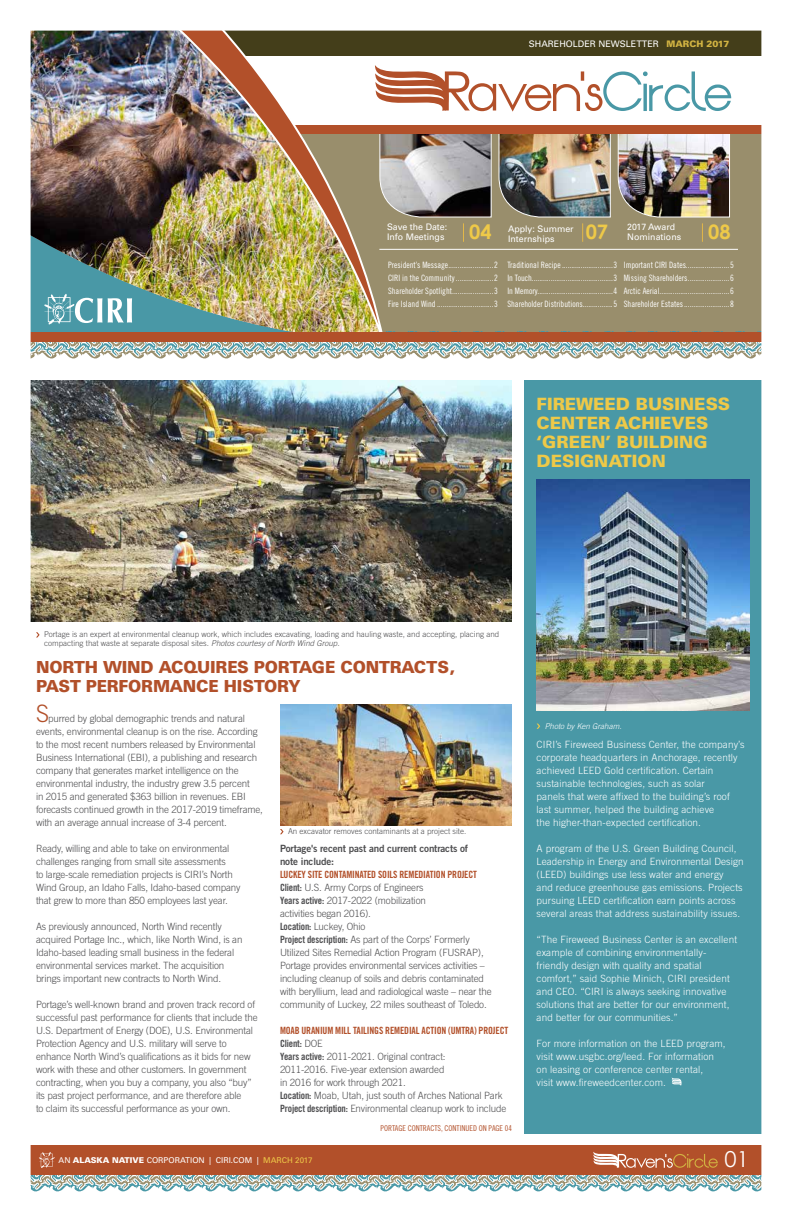
<style>
.page{position:relative;width:792px;height:1224px;background:#fff}
.page>*{position:absolute;margin:0;border:0;box-sizing:border-box;transform-origin:0 0}
.t1{font:300 24px "Trade Gothic LT Std";color:#b2502a}
.t2{font:22px "Century Gothic";color:#fff}
.t3{font:700 20px "Century Gothic";color:#eec948}
.t4{font:18px/19px "Univers Black DTC";letter-spacing:-.01em;color:#b2502a}
.t5{font:900 17px/19px "Univers LT Std";color:#eec948}
.t6{font:300 10px/13px "Trade Gothic";letter-spacing:-.015em;color:#4d4d4f}
.t7{font:300 10px/13px "Trade Gothic";letter-spacing:.01em;color:#fff}
.t8{font:10px/13px "Trade Gothic Bold Cond Twenty";letter-spacing:-.015em;color:#b2502a}
.t9{font:10px/13px "Trade Gothic Bold Two";letter-spacing:-.015em;color:#4d4d4f}
.t10{font:9px/10px "Univers LT Std";color:#fff}
.t11{font:8.8px/13px "Trade Gothic LT Std Cn 18";color:#fff;text-align:justify}
.t12{font:300 8px/9px "Trade Gothic LT Std";color:#4d4d4f}
.t13{font:8px "Univers LT Std";color:#fff}
.t14{font:8px "Trade Gothic LT Std Cn 18";color:#b2502a}
.t15{font:italic 300 8px "Trade Gothic LT Std";color:#fff}
.s1{font-weight:900;color:#d2b342}
.s2{font-style:italic}
.s3{font-family:"Trade Gothic Bold Cond Twenty";font-weight:400}
.s4{color:#4d4d4f}
.s5{font-family:"Trade Gothic";font-weight:300;color:#4d4d4f}
.s6{font-weight:900}
.s7{color:#eec948}
</style>
<div class="page">
<img style="left:30px;top:30px;width:732px;height:1162px">
<p class="t10" style="left:529px;top:39px;width:202px">SHAREHOLDER NEWSLETTER <span class="s1">MARCH 2017</span></p>
<p class="t10" style="left:387px;top:222px;width:62px">Save the Date:<br>Info Meetings</p>
<p class="t10" style="left:508px;top:224px;width:67px">Apply: Summer<br>Internships</p>
<p class="t10" style="left:627px;top:222px;width:49px">2017 Award</p>
<h3 class="t3" style="left:469px;top:220px;width:24px">04</h3>
<h3 class="t3" style="left:586px;top:220px;width:24px">07</h3>
<p class="t10" style="left:627px;top:232px;width:55px">Nominations</p>
<h3 class="t3" style="left:708px;top:220px;width:24px">08</h3>
<p class="t11" style="left:388px;top:259px;width:111px">President’s Message........................2<br>CIRI in the Community ....................2<br>Shareholder Spotlight......................3<br>Fire Island Wind ..............................3</p>
<p class="t11" style="left:507px;top:259px;width:111px">Traditional Recipe ...........................3<br>In Touch...........................................3<br>In Memory........................................4<br>Shareholder Distributions................5</p>
<p class="t11" style="left:624px;top:259px;width:112px">Important CIRI Dates.......................5<br>Missing Shareholders......................6<br>Arctic Aerial.....................................6<br>Shareholder Estates........................8</p>
<h3 class="t5" style="left:537px;top:394px;width:195px">FIREWEED BUSINESS<br>CENTER ACHIEVES ‘GREEN’ BUILDING<br>DESIGNATION</h3>
<p class="t12" style="left:44px;top:630px;width:457px">Portage is an expert at environmental cleanup work, which includes excavating, loading and hauling waste, and accepting, placing and compacting that waste at separate disposal sites. <span class="s2">Photos courtesy of North Wind Group.</span></p>
<h3 class="t4" style="left:36px;top:657px;width:421px">NORTH WIND ACQUIRES PORTAGE CONTRACTS,<br>PAST PERFORMANCE HISTORY</h3>
<h1 class="t1" style="left:36px;top:699px;width:15px">S</h1>
<p class="t6" style="left:36px;top:712px;width:228px;text-indent:12px">purred by global demographic trends and natural events, environmental cleanup is on the rise. According to the most recent numbers released by Environmental Business International (EBI), a publishing and research company that generates market intelligence on the environmental industry, the industry grew 3.5 percent<br>in 2015 and generated $363 billion in revenues. EBI forecasts continued growth in the 2017-2019 timeframe, with an average annual increase of 3-4 percent.</p>
<p class="t6" style="left:36px;top:842px;width:206px">Ready, willing and able to take on environmental challenges ranging from small site assessments<br>to large-scale remediation projects is CIRI’s North Wind Group, an Idaho Falls, Idaho-based company that grew to more than 850 employees last year.</p>
<p class="t6" style="left:36px;top:920px;width:208px">As previously announced, North Wind recently acquired Portage Inc., which, like North Wind, is an Idaho-based leading small business in the federal environmental services market. The acquisition brings important new contracts to North Wind.</p>
<p class="t6" style="left:36px;top:998px;width:223px">Portage’s well-known brand and proven track record of successful past performance for clients that include the U.S. Department of Energy (DOE), U.S. Environmental Protection Agency and U.S. military will serve to enhance North Wind’s qualifications as it bids for new work with these and other customers. In government contracting, when you buy a company, you also “buy” its past project performance, and are therefore able<br>to claim its successful performance as your own.</p>
<p class="t12" style="left:288px;top:827px;width:180px">An excavator removes contaminants at a project site.</p>
<p class="t9" style="left:280px;top:842px;width:190px">Portage's recent past and current contracts of note include:</p>
<p class="t8" style="left:280px;top:868px;width:199px">LUCKEY SITE CONTAMINATED SOILS REMEDIATION PROJECT</p>
<p class="t6" style="left:280px;top:881px;width:213px"><span class="s3">Client:</span> U.S. Army Corps of Engineers<br><span class="s3">Years active:</span> 2017-2022 (mobilization<br>activities began 2016).<br><span class="s3">Location:</span> Luckey, Ohio<br><span class="s3">Project description:</span> As part of the Corps’ Formerly Utilized Sites Remedial Action Program (FUSRAP), Portage provides environmental services activities – including cleanup of soils and debris contaminated with beryllium, lead and radiological waste – near the community of Luckey, 22 miles southeast of Toledo.</p>
<p class="t8" style="left:280px;top:1024px;width:230px">MOAB URANIUM MILL TAILINGS REMEDIAL ACTION (UMTRA) PROJECT<br><span class="s4">Client:</span> <span class="s5">DOE</span></p>
<p class="t6" style="left:280px;top:1050px;width:228px"><span class="s3">Years active:</span> 2011-2021. Original contract:<br>2011-2016. Five-year extension awarded<br>in 2016 for work through 2021.<br><span class="s3">Location:</span> Moab, Utah, just south of Arches National Park <span class="s3">Project description:</span> Environmental cleanup work to include</p>
<p class="t14" style="left:381px;top:1123px;width:133px">PORTAGE CONTRACTS, CONTINUED ON PAGE 04</p>
<p class="t15" style="left:545px;top:721px;width:78px">Photo by Ken Graham.</p>
<p class="t7" style="left:537px;top:738px;width:210px">CIRI’s Fireweed Business Center, the company’s corporate headquarters in Anchorage, recently achieved LEED Gold certification. Certain sustainable technologies, such as solar<br>panels that were affixed to the building’s roof last summer, helped the building achieve<br>the higher-than-expected certification.</p>
<p class="t7" style="left:537px;top:842px;width:209px">A program of the U.S. Green Building Council, Leadership in Energy and Environmental Design (LEED) buildings use less water and energy<br>and reduce greenhouse gas emissions. Projects pursuing LEED certification earn points across several areas that address sustainability issues.</p>
<p class="t7" style="left:537px;top:933px;width:202px">“The Fireweed Business Center is an excellent example of combining environmentally&shy;friendly design with quality and spatial comfort,” said Sophie Minich, CIRI president and CEO. “CIRI is always seeking innovative solutions that are better for our environment, and better for our communities.”</p>
<p class="t7" style="left:537px;top:1037px;width:191px">For more information on the LEED program, visit www.usgbc.org/leed. For information on leasing or conference center rental,<br>visit www.fireweedcenter.com.</p>
<p class="t13" style="left:59px;top:1156px;width:255px">AN <span class="s6">ALASKA NATIVE</span> CORPORATION | CIRI.COM | <span class="s7">MARCH 2017</span></p>
<h2 class="t2" style="left:725px;top:1145px;width:26px">01</h2>
</div>
